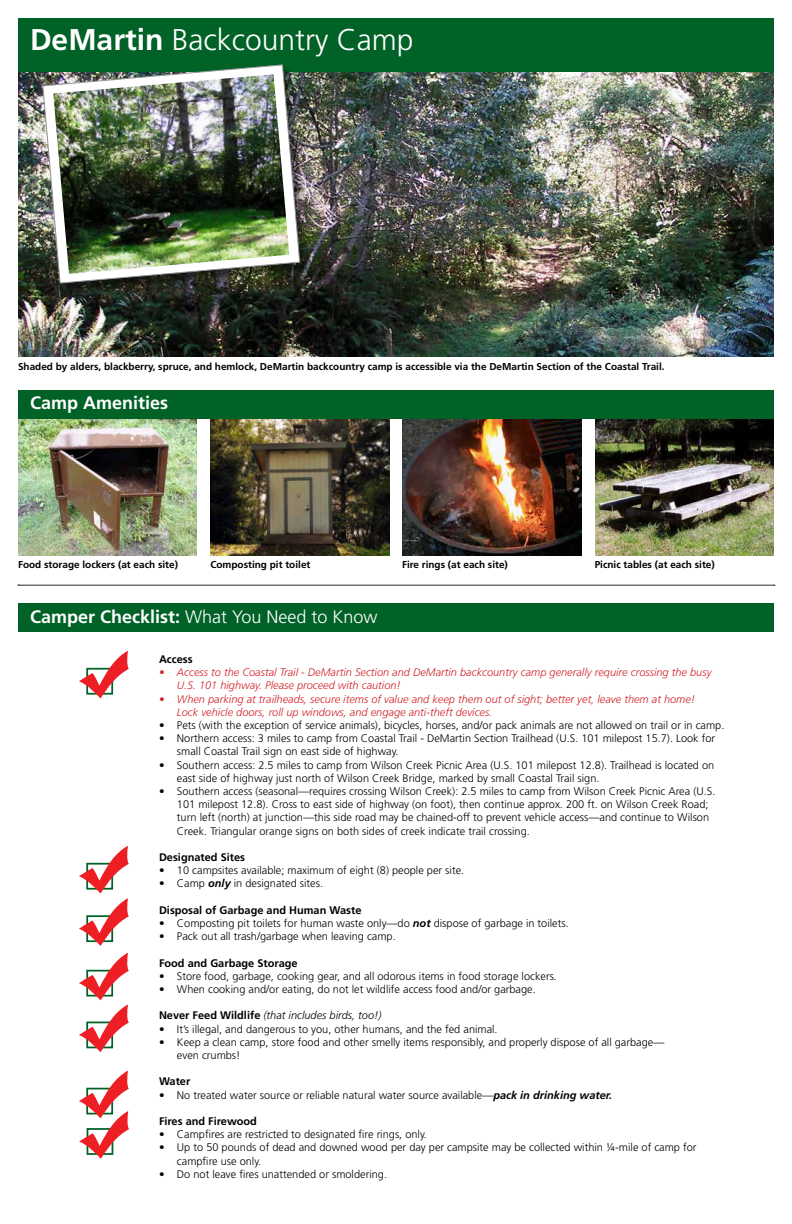
<style>
.page{position:relative;width:792px;height:1224px;background:#fff}
.page>*{position:absolute;margin:0;border:0;box-sizing:border-box;transform-origin:0 0}
.t1{font:300 30px "Frutiger LT Std";color:#fff}
.t2{font:300 18px "Frutiger LT Std";color:#fff}
.t3{font:700 18px "Frutiger LT Std";color:#fff}
.t4{font:300 11px/13.2px "Frutiger LT Std";color:#000}
.t5{font:italic 300 11px/13.2px "Frutiger LT Std";color:#d2232a}
.t6{font:700 11px "Frutiger LT Std";color:#000}
.t7{font:italic 300 11px "Frutiger LT Std";color:#000}
.t8{font:700 10px "Frutiger LT Std";color:#000}
.s1{font-weight:700}
.s2{font-weight:700;font-style:italic}
.s3{font-weight:700;font-style:normal}
</style>
<div class="page">
<img style="left:18px;top:72px;width:756px;height:284px">
<img style="left:18px;top:419px;width:179px;height:137px">
<img style="left:210px;top:419px;width:179px;height:137px">
<img style="left:403px;top:419px;width:179px;height:137px">
<img style="left:595px;top:419px;width:179px;height:137px">
<div style="left:18px;top:18px;width:756px;height:54px;background:#006227"></div>
<div style="left:18px;top:390px;width:756px;height:29px;background:#006227"></div>
<div style="left:18px;top:603px;width:756px;height:29px;background:#006227"></div>
<svg style="left:18px;top:585px;width:757px;height:1px"></svg>
<svg style="left:79px;top:651px;width:50px;height:48px"></svg>
<svg style="left:79px;top:846px;width:50px;height:100px"></svg>
<svg style="left:79px;top:953px;width:50px;height:99px"></svg>
<svg style="left:79px;top:1071px;width:50px;height:88px"></svg>
<div style="left:44px;top:66px;width:267px;height:229px;background:#000;opacity:.5"></div>
<img style="left:43px;top:65px;width:257px;height:218px">
<img style="left:53px;top:74px;width:236px;height:200px">
<h1 class="t1" style="left:30px;top:23px;width:385px"><span class="s1">DeMartin</span> Backcountry Camp</h1>
<p class="t8" style="left:18px;top:361px;width:648px">Shaded by alders, blackberry, spruce, and hemlock, DeMartin backcountry camp is accessible via the DeMartin Section of the Coastal Trail.</p>
<h2 class="t3" style="left:30px;top:392px;width:140px">Camp Amenities</h2>
<p class="t8" style="left:18px;top:559px;width:162px">Food storage lockers (at each site)</p>
<p class="t8" style="left:210px;top:559px;width:102px">Composting pit toilet</p>
<p class="t8" style="left:402px;top:559px;width:107px">Fire rings (at each site)</p>
<p class="t8" style="left:595px;top:559px;width:122px">Picnic tables (at each site)</p>
<h2 class="t2" style="left:30px;top:606px;width:349px"><span class="s1">Camper Checklist:</span> What You Need to Know</h2>
<p class="t6" style="left:159px;top:653px;width:35px">Access</p>
<p class="t5" style="left:177px;top:666px;width:536px;text-indent:-18px">• Access to the Coastal Trail - DeMartin Section and DeMartin backcountry camp generally require crossing the busy<br>U.S. 101 highway. Please proceed with caution!</p>
<p class="t5" style="left:177px;top:692px;width:520px;text-indent:-18px">• When parking at trailheads, secure items of value and keep them out of sight; better yet, leave them at home!<br>Lock vehicle doors, roll up windows, and engage anti-theft devices.</p>
<p class="t4" style="left:159px;top:719px;width:567px">• Pets (with the exception of service animals), bicycles, horses, and/or pack animals are not allowed on trail or in camp.</p>
<p class="t4" style="left:177px;top:732px;width:540px;text-indent:-18px">• Northern access: 3 miles to camp from Coastal Trail - DeMartin Section Trailhead (U.S. 101 milepost 15.7). Look for small Coastal Trail sign on east side of highway.</p>
<p class="t4" style="left:177px;top:758px;width:539px;text-indent:-18px">• Southern access: 2.5 miles to camp from Wilson Creek Picnic Area (U.S. 101 milepost 12.8). Trailhead is located on east side of highway just north of Wilson Creek Bridge, marked by small Coastal Trail sign.</p>
<p class="t4" style="left:177px;top:785px;width:540px;text-indent:-18px">• Southern access (seasonal—requires crossing Wilson Creek): 2.5 miles to camp from Wilson Creek Picnic Area (U.S.<br>101 milepost 12.8). Cross to east side of highway (on foot), then continue approx. 200 ft. on Wilson Creek Road; turn left (north) at junction—this side road may be chained-off to prevent vehicle access—and continue to Wilson Creek. Triangular orange signs on both sides of creek indicate trail crossing.</p>
<p class="t6" style="left:159px;top:851px;width:88px">Designated Sites</p>
<p class="t4" style="left:159px;top:864px;width:307px">• 10 campsites available; maximum of eight (8) people per site.</p>
<p class="t4" style="left:159px;top:877px;width:166px">• Camp <span class="s2">only</span> in designated sites.</p>
<p class="t6" style="left:159px;top:903px;width:204px">Disposal of Garbage and Human Waste</p>
<p class="t4" style="left:159px;top:917px;width:411px">• Composting pit toilets for human waste only—do <span class="s2">not</span> dispose of garbage in toilets.</p>
<p class="t4" style="left:159px;top:930px;width:238px">• Pack out all trash/garbage when leaving camp.</p>
<p class="t6" style="left:159px;top:956px;width:140px">Food and Garbage Storage</p>
<p class="t4" style="left:159px;top:970px;width:400px">• Store food, garbage, cooking gear, and all odorous items in food storage lockers.</p>
<p class="t4" style="left:159px;top:983px;width:378px">• When cooking and/or eating, do not let wildlife access food and/or garbage.</p>
<p class="t7" style="left:159px;top:1009px;width:224px"><span class="s3">Never Feed Wildlife</span> (that includes birds, too!)</p>
<p class="t4" style="left:159px;top:1022px;width:340px">• It’s illegal, and dangerous to you, other humans, and the fed animal.</p>
<p class="t4" style="left:177px;top:1036px;width:489px;text-indent:-18px">• Keep a clean camp, store food and other smelly items responsibly, and properly dispose of all garbage— even crumbs!</p>
<p class="t6" style="left:159px;top:1075px;width:33px">Water</p>
<p class="t4" style="left:159px;top:1088px;width:455px">• No treated water source or reliable natural water source available—<span class="s2">pack in drinking water.</span></p>
<p class="t6" style="left:159px;top:1115px;width:100px">Fires and Firewood</p>
<p class="t4" style="left:159px;top:1128px;width:270px">• Campfires are restricted to designated fire rings, only.</p>
<p class="t4" style="left:177px;top:1141px;width:521px;text-indent:-18px">• Up to 50 pounds of dead and downed wood per day per campsite may be collected within 1/4-mile of camp for campfire use only.</p>
<p class="t4" style="left:159px;top:1168px;width:230px">• Do not leave fires unattended or smoldering.</p>
</div>
